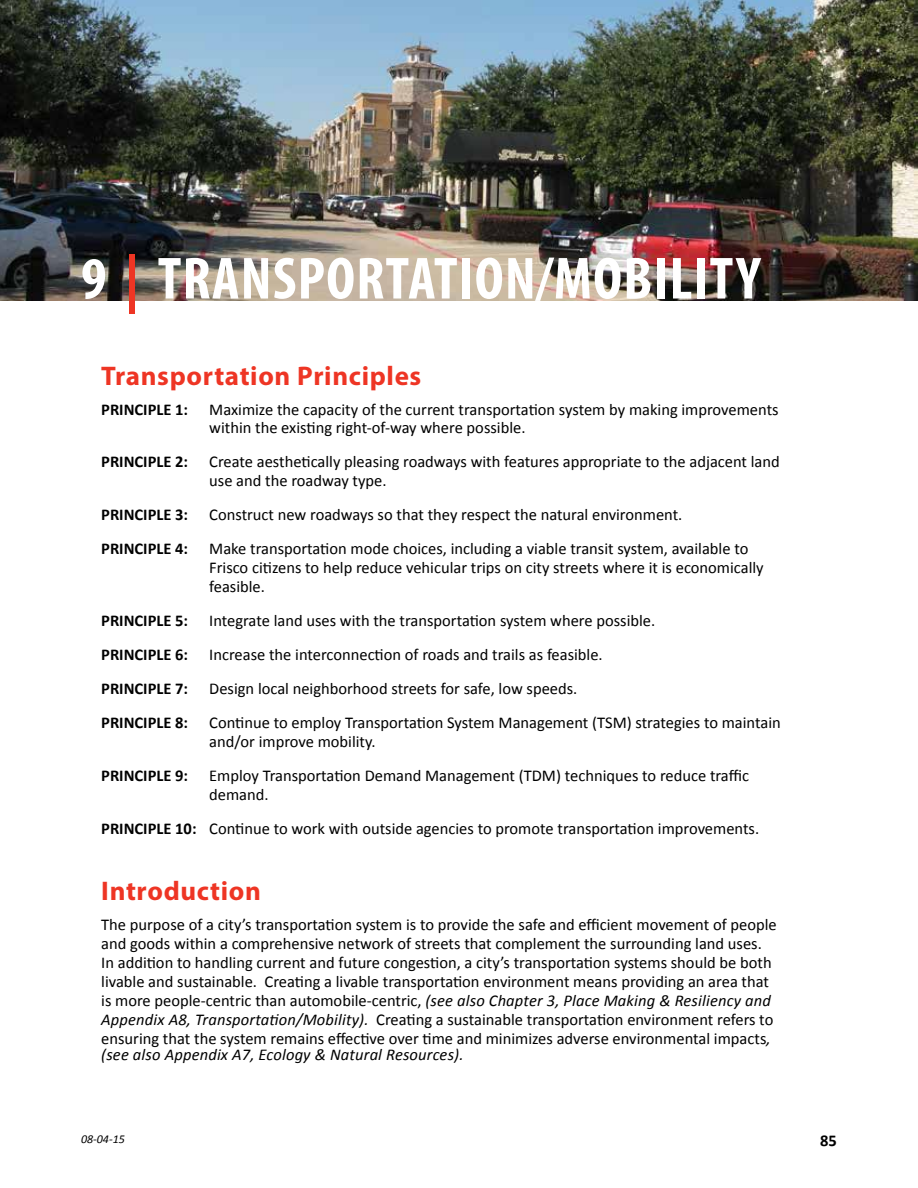
<style>
.page{position:relative;width:918px;height:1188px;background:#fff}
.page>*{position:absolute;margin:0;border:0;box-sizing:border-box;transform-origin:0 0}
.t1{font:700 condensed 60px "Myriad Pro";letter-spacing:.02em;color:#fff}
.t2{font:700 27px "Myriad Pro";letter-spacing:.025em;color:#ee3524}
.t3{font:16.5px/18.9px "Calibri";color:#000}
.t4{font:700 16.5px "Calibri";color:#000}
.t5{font:italic 16.5px "Calibri";letter-spacing:.01em;color:#000}
.t6{font:italic 12px "Calibri";color:#000}
.s1{color:#ee3524}
.s2{font-weight:700}
.s3{font-style:italic}
</style>
<div class="page">
<img style="left:0;top:0;width:918px;height:301px">
<h1 class="t1" style="left:81px;top:241px;width:681px">9 <span class="s1">|</span> TRANSPORTATION/MOBILITY</h1>
<h2 class="t2" style="left:101px;top:358px;width:322px">Transportation Principles</h2>
<p class="t4" style="left:101px;top:399px;width:88px">PRINCIPLE 1:</p>
<p class="t3" style="left:209px;top:400px;width:571px">Maximize the capacity of the current transportation system by making improvements within the existing right-of-way where possible.</p>
<p class="t4" style="left:101px;top:451px;width:88px">PRINCIPLE 2:</p>
<p class="t3" style="left:209px;top:453px;width:572px">Create aesthetically pleasing roadways with features appropriate to the adjacent land use and the roadway type.</p>
<p class="t4" style="left:101px;top:504px;width:88px">PRINCIPLE 3:</p>
<p class="t3" style="left:209px;top:506px;width:475px">Construct new roadways so that they respect the natural environment.</p>
<p class="t4" style="left:101px;top:538px;width:88px">PRINCIPLE 4:</p>
<p class="t3" style="left:209px;top:540px;width:556px">Make transportation mode choices, including a viable transit system, available to<br>Frisco citizens to help reduce vehicular trips on city streets where it is economically feasible.</p>
<p class="t4" style="left:101px;top:610px;width:88px">PRINCIPLE 5:</p>
<p class="t3" style="left:209px;top:611px;width:448px">Integrate land uses with the transportation system where possible.</p>
<p class="t4" style="left:101px;top:644px;width:88px">PRINCIPLE 6:</p>
<p class="t3" style="left:209px;top:645px;width:395px">Increase the interconnection of roads and trails as feasible.</p>
<p class="t4" style="left:101px;top:678px;width:88px">PRINCIPLE 7:</p>
<p class="t3" style="left:209px;top:679px;width:370px">Design local neighborhood streets for safe, low speeds.</p>
<p class="t4" style="left:101px;top:712px;width:88px">PRINCIPLE 8:</p>
<p class="t3" style="left:209px;top:713px;width:573px">Continue to employ Transportation System Management (TSM) strategies to maintain and/or improve mobility.</p>
<p class="t4" style="left:101px;top:765px;width:88px">PRINCIPLE 9:</p>
<p class="t3" style="left:209px;top:766px;width:541px">Employ Transportation Demand Management (TDM) techniques to reduce traffic demand.</p>
<p class="t3" style="left:101px;top:819px;width:660px"><span class="s2">PRINCIPLE 10:</span> Continue to work with outside agencies to promote transportation improvements.</p>
<h2 class="t2" style="left:101px;top:873px;width:161px">Introduction</h2>
<p class="t3" style="left:101px;top:915px;width:677px">The purpose of a city’s transportation system is to provide the safe and efficient movement of people and goods within a comprehensive network of streets that complement the surrounding land uses.<br>In addition to handling current and future congestion, a city’s transportation systems should be both livable and sustainable. Creating a livable transportation environment means providing an area that is more people-centric than automobile-centric, <span class="s3">(see also Chapter 3, Place Making &amp; Resiliency and Appendix A8, Transportation/Mobility).</span> Creating a sustainable transportation environment refers to ensuring that the system remains effective over time and minimizes adverse environmental impacts<span class="s3">,</span></p>
<p class="t5" style="left:101px;top:1044px;width:364px">(see also Appendix A7, Ecology &amp; Natural Resources).</p>
<p class="t6" style="left:81px;top:1131px;width:45px">08-04-15</p>
<p class="t4" style="left:820px;top:1130px;width:18px">85</p>
</div>
